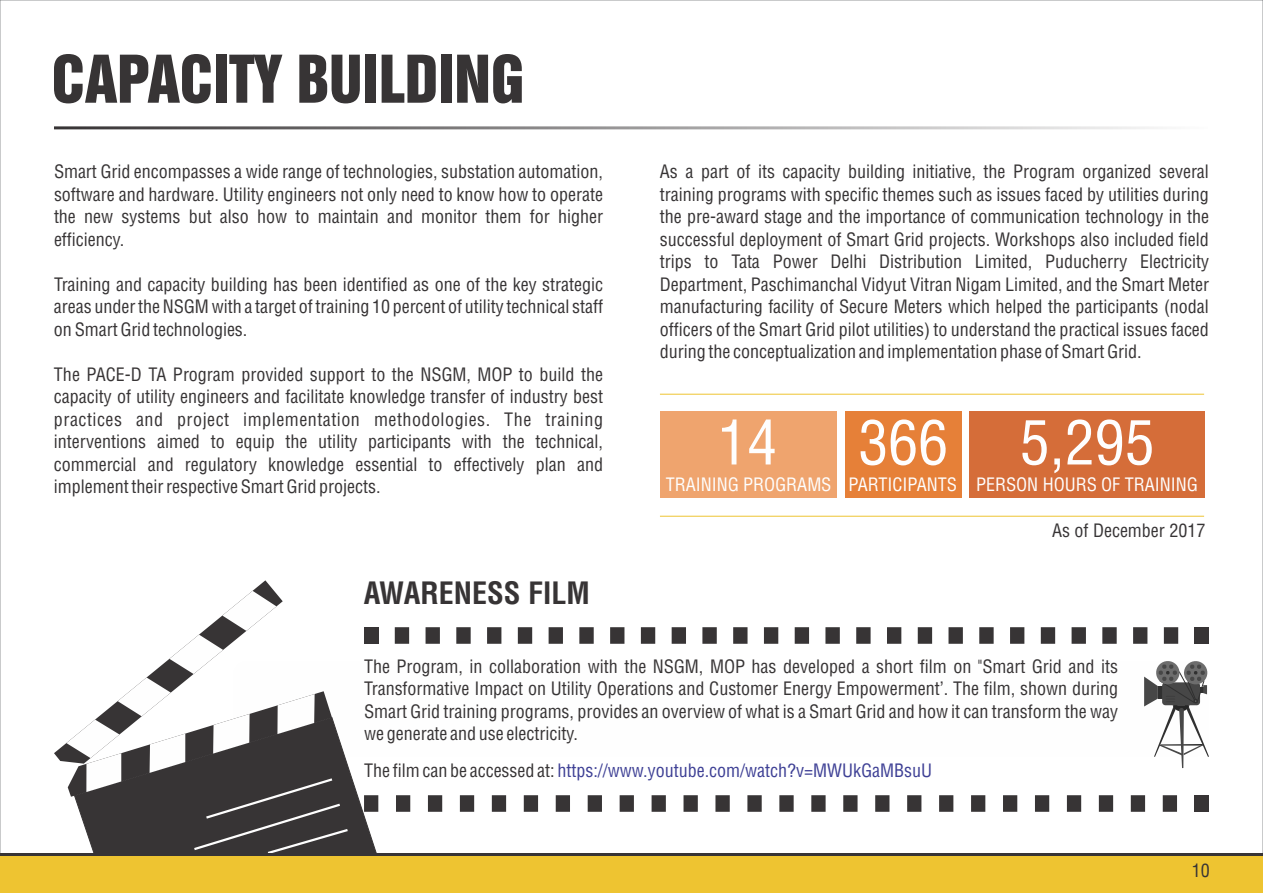
<style>
.page{position:relative;width:1263px;height:893px;background:#fff}
.page>*{position:absolute;margin:0;border:0;box-sizing:border-box;transform-origin:0 0}
.t1{font:60px "Swiss 921 BT Regular A";color:#373435}
.t2{font:60px "Switzerland Condensed";color:#fefefe}
.t3{font:30px "Switzerland Condensed";color:#373435}
.t4{font:18px/22.5px "Switzerland Condensed";color:#373435;text-align:justify}
.t5{font:18px "Switzerland Condensed";color:#3e4095}
.t6{font:18px "Switzerland Condensed";color:#fefefe}
.s1{color:#373435}
</style>
<div class="page">
<hr style="left:54px;top:126px;width:1155px;height:3px;background:#373435">
<div style="left:364px;top:627px;width:14px;height:17px;background:#373435"></div>
<div style="left:395px;top:627px;width:14px;height:17px;background:#373435"></div>
<div style="left:426px;top:627px;width:14px;height:17px;background:#373435"></div>
<div style="left:456px;top:627px;width:15px;height:17px;background:#373435"></div>
<div style="left:487px;top:627px;width:14px;height:17px;background:#373435"></div>
<div style="left:518px;top:627px;width:14px;height:17px;background:#373435"></div>
<div style="left:549px;top:627px;width:14px;height:17px;background:#373435"></div>
<div style="left:579px;top:627px;width:15px;height:17px;background:#373435"></div>
<div style="left:610px;top:627px;width:14px;height:17px;background:#373435"></div>
<div style="left:641px;top:627px;width:14px;height:17px;background:#373435"></div>
<div style="left:672px;top:627px;width:14px;height:17px;background:#373435"></div>
<div style="left:702px;top:627px;width:15px;height:17px;background:#373435"></div>
<div style="left:733px;top:627px;width:14px;height:17px;background:#373435"></div>
<div style="left:764px;top:627px;width:14px;height:17px;background:#373435"></div>
<div style="left:795px;top:627px;width:14px;height:17px;background:#373435"></div>
<div style="left:825px;top:627px;width:15px;height:17px;background:#373435"></div>
<div style="left:856px;top:627px;width:14px;height:17px;background:#373435"></div>
<div style="left:887px;top:627px;width:14px;height:17px;background:#373435"></div>
<div style="left:918px;top:627px;width:14px;height:17px;background:#373435"></div>
<div style="left:948px;top:627px;width:15px;height:17px;background:#373435"></div>
<div style="left:979px;top:627px;width:15px;height:17px;background:#373435"></div>
<div style="left:1010px;top:627px;width:14px;height:17px;background:#373435"></div>
<div style="left:1041px;top:627px;width:14px;height:17px;background:#373435"></div>
<div style="left:1071px;top:627px;width:15px;height:17px;background:#373435"></div>
<div style="left:1102px;top:627px;width:15px;height:17px;background:#373435"></div>
<div style="left:1133px;top:627px;width:14px;height:17px;background:#373435"></div>
<svg style="left:1144px;top:627px;width:65px;height:170px"></svg>
<div style="left:364px;top:795px;width:14px;height:17px;background:#373435"></div>
<div style="left:396px;top:795px;width:14px;height:17px;background:#373435"></div>
<div style="left:428px;top:795px;width:14px;height:17px;background:#373435"></div>
<div style="left:460px;top:795px;width:14px;height:17px;background:#373435"></div>
<div style="left:492px;top:795px;width:14px;height:17px;background:#373435"></div>
<div style="left:524px;top:795px;width:14px;height:17px;background:#373435"></div>
<div style="left:556px;top:795px;width:14px;height:17px;background:#373435"></div>
<div style="left:588px;top:795px;width:14px;height:17px;background:#373435"></div>
<div style="left:620px;top:795px;width:14px;height:17px;background:#373435"></div>
<div style="left:652px;top:795px;width:14px;height:17px;background:#373435"></div>
<div style="left:683px;top:795px;width:15px;height:17px;background:#373435"></div>
<div style="left:715px;top:795px;width:15px;height:17px;background:#373435"></div>
<div style="left:747px;top:795px;width:15px;height:17px;background:#373435"></div>
<div style="left:779px;top:795px;width:15px;height:17px;background:#373435"></div>
<div style="left:811px;top:795px;width:15px;height:17px;background:#373435"></div>
<div style="left:843px;top:795px;width:14px;height:17px;background:#373435"></div>
<div style="left:875px;top:795px;width:14px;height:17px;background:#373435"></div>
<div style="left:907px;top:795px;width:14px;height:17px;background:#373435"></div>
<div style="left:939px;top:795px;width:14px;height:17px;background:#373435"></div>
<div style="left:971px;top:795px;width:14px;height:17px;background:#373435"></div>
<div style="left:1003px;top:795px;width:14px;height:17px;background:#373435"></div>
<div style="left:1035px;top:795px;width:14px;height:17px;background:#373435"></div>
<div style="left:1067px;top:795px;width:14px;height:17px;background:#373435"></div>
<div style="left:1099px;top:795px;width:14px;height:17px;background:#373435"></div>
<div style="left:1131px;top:795px;width:14px;height:17px;background:#373435"></div>
<div style="left:1163px;top:795px;width:14px;height:17px;background:#373435"></div>
<div style="left:1195px;top:795px;width:14px;height:17px;background:#373435"></div>
<svg style="left:54px;top:580px;width:323px;height:273px"></svg>
<div style="left:660px;top:412px;width:177px;height:86px;background:#efa46e"></div>
<div style="left:969px;top:412px;width:236px;height:86px;background:#d56d39"></div>
<div style="left:845px;top:412px;width:116px;height:86px;background:#e68038"></div>
<hr style="left:660px;top:516px;width:544px;height:1px;background:#eec431">
<hr style="left:660px;top:394px;width:544px;height:1px;background:#eec431">
<div style="left:0;top:856px;width:1263px;height:37px;background:#eec431"></div>
<hr style="left:0;top:853px;width:1263px;height:3px;background:#373435">
<h1 class="t1" style="left:52px;top:57px;width:474px">CAPACITY BUILDING</h1>
<p class="t4" style="left:54px;top:162px;width:550px">Smart Grid encompasses a wide range of technologies, substation automation, software and hardware. Utility engineers not only need to know how to operate the new systems but also how to maintain and monitor them for higher efficiency.</p>
<p class="t4" style="left:54px;top:275px;width:550px">Training and capacity building has been identified as one of the key strategic areas under the NSGM with a target of training 10 percent of utility technical staff on Smart Grid technologies.</p>
<p class="t4" style="left:54px;top:365px;width:550px">The PACE-D TA Program provided support to the NSGM, MOP to build the capacity of utility engineers and facilitate knowledge transfer of industry best practices and project implementation methodologies. The training interventions aimed to equip the utility participants with the technical, commercial and regulatory knowledge essential to effectively plan and implement their respective Smart Grid projects.</p>
<h2 class="t3" style="left:364px;top:574px;width:227px">AWARENESS FILM</h2>
<p class="t4" style="left:660px;top:162px;width:550px">As a part of its capacity building initiative, the Program organized several training programs with specific themes such as issues faced by utilities during the pre-award stage and the importance of communication technology in the successful deployment of Smart Grid projects. Workshops also included field trips to Tata Power Delhi Distribution Limited, Puducherry Electricity Department, Paschimanchal Vidyut Vitran Nigam Limited, and the Smart Meter manufacturing facility of Secure Meters which helped the participants (nodal officers of the Smart Grid pilot utilities) to understand the practical issues faced during the conceptualization and implementation phase of Smart Grid.</p>
<h1 class="t2" style="left:717px;top:405px;width:61px">14</h1>
<p class="t6" style="left:666px;top:473px;width:167px">TRAINING PROGRAMS</p>
<h1 class="t2" style="left:858px;top:405px;width:91px">366</h1>
<p class="t6" style="left:848px;top:473px;width:110px">PARTICIPANTS</p>
<h1 class="t2" style="left:1019px;top:405px;width:136px">5,295</h1>
<p class="t6" style="left:976px;top:473px;width:223px">PERSON HOURS OF TRAINING</p>
<p class="t4" style="left:1052px;top:521px;width:155px">As of December 2017</p>
<p class="t4" style="left:364px;top:657px;width:755px">The Program, in collaboration with the NSGM, MOP has developed a short film on "Smart Grid and its Transformative Impact on Utility Operations and Customer Energy Empowerment'. The film, shown during Smart Grid training programs, provides an overview of what is a Smart Grid and how it can transform the way we generate and use electricity.</p>
<p class="t5" style="left:364px;top:760px;width:569px"><span class="s1">The film can be accessed at:</span> https://www.youtube.com/watch?v=MWUkGaMBsuU</p>
<p class="t4" style="left:1192px;top:861px;width:19px">10</p>
</div>
